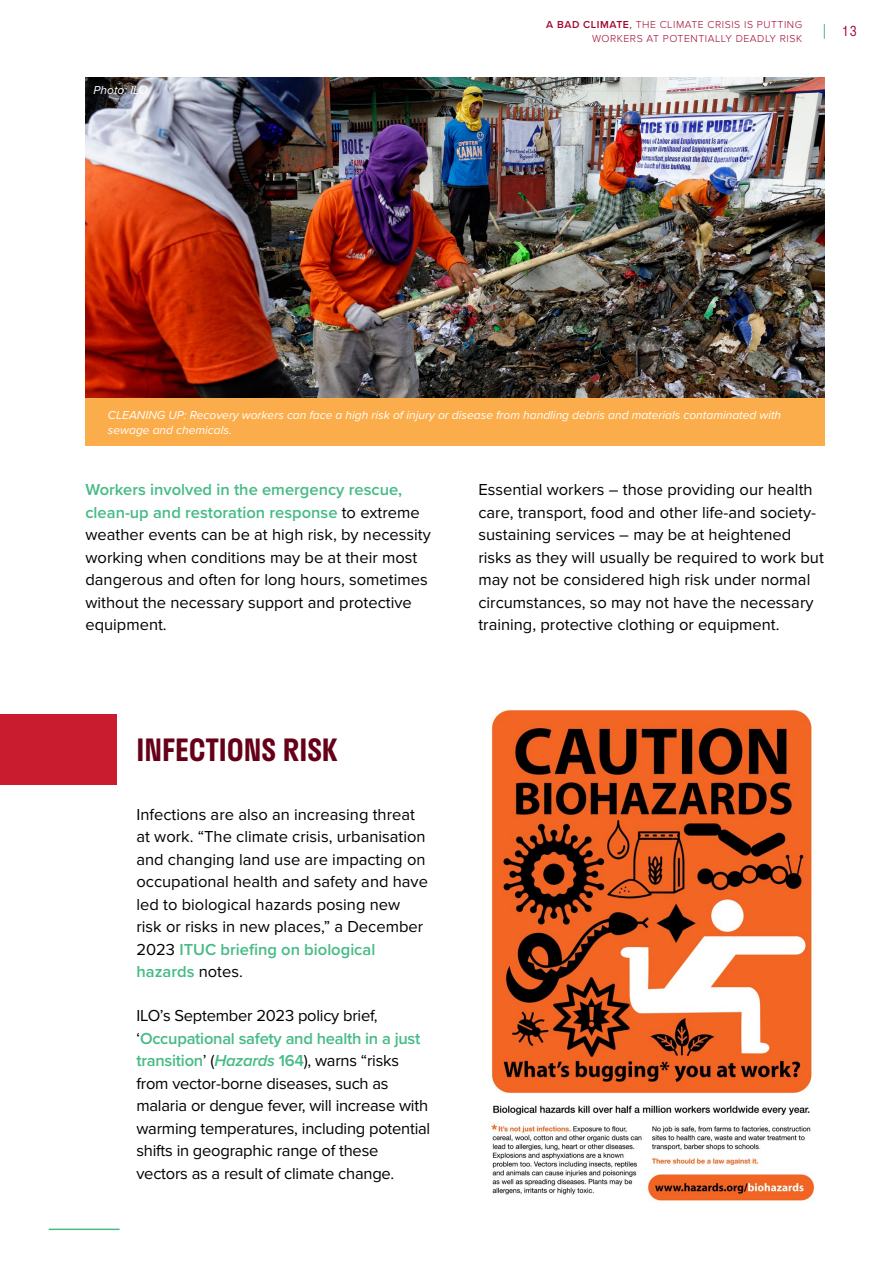
<style>
.page{position:relative;width:893px;height:1263px;background:#fff}
.page>*{position:absolute;margin:0;border:0;box-sizing:border-box;transform-origin:0 0}
.t1{font:600 30px "Stratos";color:#650018}
.t2{font:16.5px/22.5px "Proxima Nova";color:#000}
.t3{font:300 13.5px "Stratos";color:#a3052e}
.t4{font:italic 12px/15px "Proxima Nova";color:#fff}
.t5{font:300 10.5px/13.5px "Proxima Nova";letter-spacing:.05em;color:#a3052e;text-align:right}
.s1{font-weight:600}
.s2{font-weight:400}
.s3{font-weight:600;color:#46bb86}
.s4{font-weight:600;font-style:italic;color:#46bb86}
</style>
<div class="page">
<svg style="left:824px;top:24px;width:1px;height:15px"></svg>
<hr style="left:49px;top:1228px;width:71px;height:2px;background:#46bb86">
<div style="left:85px;top:398px;width:740px;height:47px;background:#fbad4b"></div>
<img style="left:85px;top:78px;width:740px;height:320px">
<div style="left:0;top:714px;width:117px;height:71px;background:#c91c2e"></div>
<img style="left:489px;top:709px;width:326px;height:492px">
<p class="t4" style="left:94px;top:82px;width:56px">Photo: ILO</p>
<p class="t5" style="left:546px;top:18px;width:257px"><span class="s1">A BAD CLIMATE</span><span class="s2">,</span> THE CLIMATE CRISIS IS PUTTING<br>WORKERS AT POTENTIALLY DEADLY RISK</p>
<p class="t3" style="left:842px;top:20px;width:16px">13</p>
<p class="t4" style="left:108px;top:407px;width:675px">CLEANING UP: Recovery workers can face a high risk of injury or disease from handling debris and materials contaminated with sewage and chemicals.</p>
<p class="t2" style="left:85px;top:479px;width:347px"><span class="s3">Workers involved in the emergency rescue, clean-up and restoration response</span> to extreme weather events can be at high risk, by necessity working when conditions may be at their most dangerous and often for long hours, sometimes without the necessary support and protective equipment.</p>
<p class="t2" style="left:478px;top:479px;width:347px">Essential workers – those providing our health care, transport, food and other life-and society&shy;sustaining services – may be at heightened risks as they will usually be required to work but may not be considered high risk under normal circumstances, so may not have the necessary training, protective clothing or equipment.</p>
<h1 class="t1" style="left:136px;top:726px;width:203px">INFECTIONS RISK</h1>
<p class="t2" style="left:136px;top:803px;width:293px">Infections are also an increasing threat at work. “The climate crisis, urbanisation and changing land use are impacting on occupational health and safety and have led to biological hazards posing new risk or risks in new places,” a December 2023 <span class="s3">ITUC briefing on biological hazards</span> notes.</p>
<p class="t2" style="left:136px;top:1005px;width:295px">ILO’s September 2023 policy brief, ‘<span class="s3">Occupational safety and health in a just transition</span>’ (<span class="s4">Hazards</span> <span class="s3">164</span>), warns “risks from vector-borne diseases, such as malaria or dengue fever, will increase with warming temperatures, including potential shifts in geographic range of these vectors as a result of climate change.</p>
</div>
